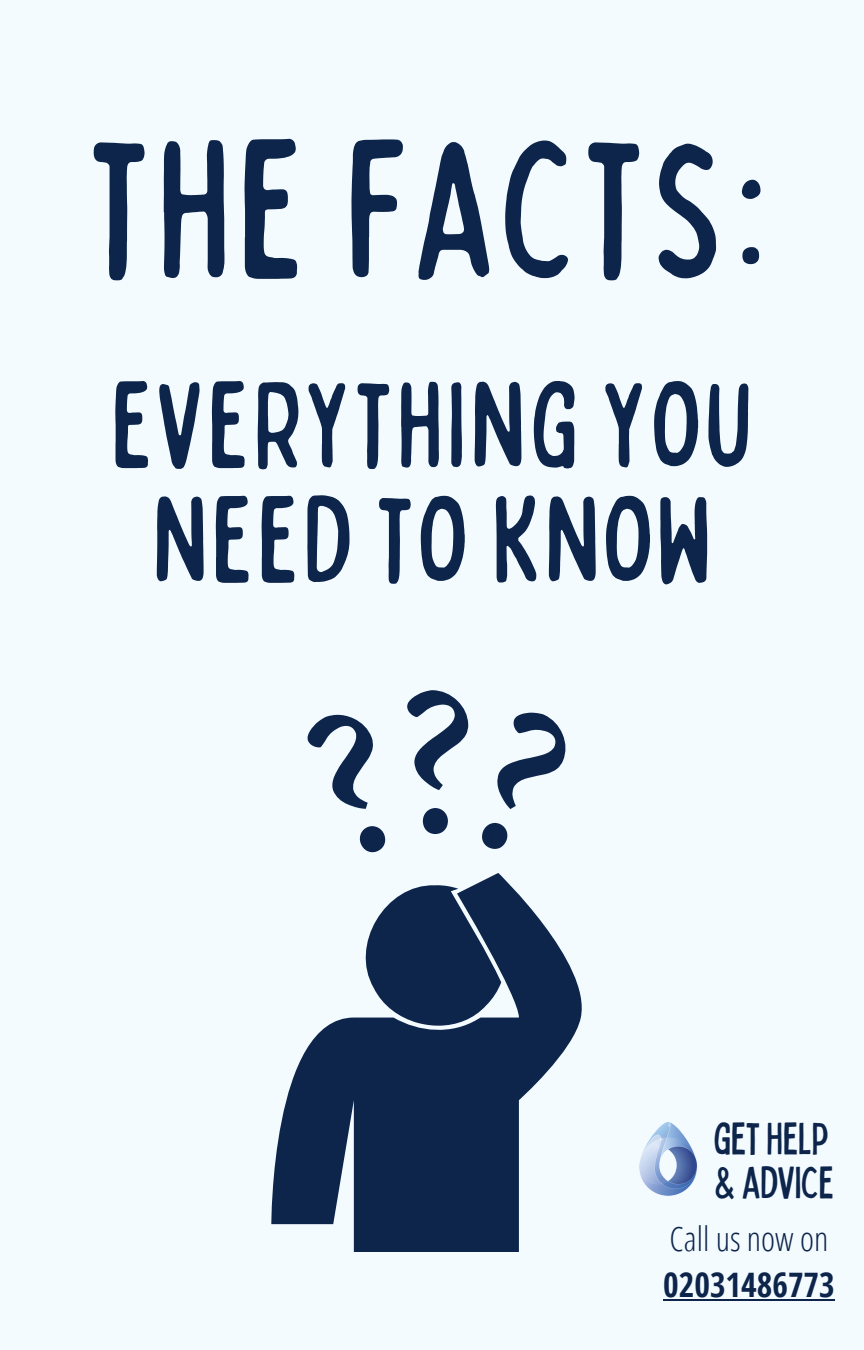
<style>
.page{position:relative;width:864px;height:1350px;background:#f3fbff}
.page>*{position:absolute;margin:0;border:0;box-sizing:border-box;transform-origin:0 0}
.t1{font:condensed 196.42px "Bobby Jones Soft";letter-spacing:.02em;color:#0d254b}
.t2{font:condensed 122.17px/114.8px "Bobby Jones Soft";letter-spacing:.02em;color:#0d254b;text-align:center}
.t3{font:condensed 45px "Bobby Jones";color:#0d254b}
.t4{font:300 33.75px/45.4px "Open Sans Condensed";color:#0d254b}
.s1{font-weight:700}
</style>
<div class="page">
<svg style="left:271px;top:873px;width:311px;height:378px;fill:#0d254b"></svg>
<svg style="left:307px;top:690px;width:259px;height:163px"></svg>
<hr style="left:663px;top:1299px;width:172px;height:1px;background:#0d254b">
<img style="left:639px;top:1122px;width:59px;height:74px">
<p class="t1" style="left:88px;top:84px;width:681px">THE FACTS:</p>
<p class="t2" style="left:110px;top:363px;width:645px">EVERYTHING YOU<br>NEED TO KNOW</p>
<p class="t3" style="left:713px;top:1110px;width:116px">GETHELP</p>
<p class="t3" style="left:715px;top:1153px;width:121px">&amp; ADVICE</p>
<p class="t4" style="left:663px;top:1216px;width:173px">Call us now on<br><span class="s1">02031486773</span></p>
</div>
